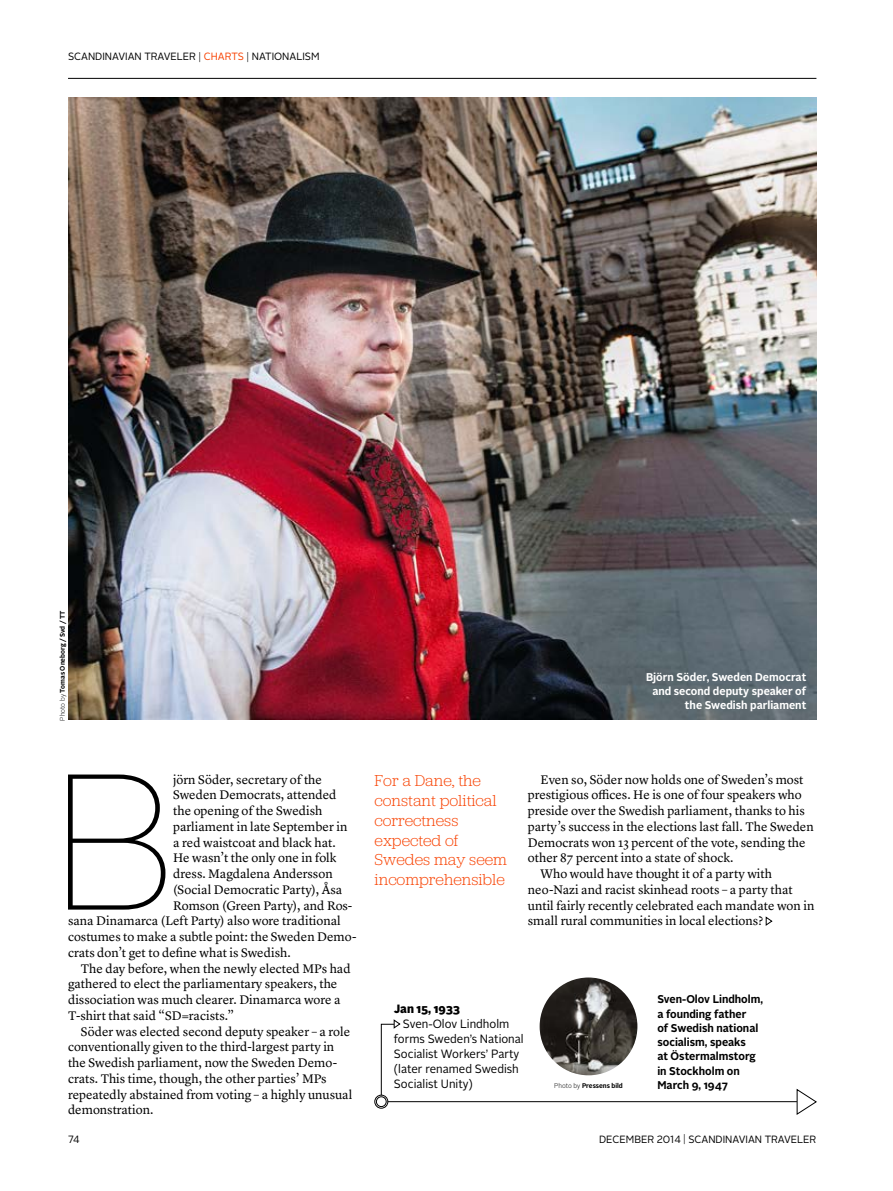
<style>
.page{position:relative;width:893px;height:1191px;background:#fff}
.page>*{position:absolute;margin:0;border:0;box-sizing:border-box;transform-origin:0 0}
.t1{font:100 192.9px "Alright Sans";color:#000}
.t2{font:300 16.5px/19.8px "Jubilat";color:#f84100}
.t3{font:12.9px "Lyon Text";color:#000}
.t4{font:12px/15px "Alright Sans";color:#000;scale:.95 1}
.t5{font:900 12px "Alright Sans";letter-spacing:-.005em;color:#000;scale:.95 1}
.t6{font:700 11.25px/14.2px "Alright Sans";color:#000;scale:.95 1}
.t7{font:700 11.25px/14.2px "Alright Sans";color:#fff;text-align:right;scale:.95 1}
.t8{font:10.5px "Alright Sans";color:#000;scale:.95 1}
.t9{font:700 6.75px "Alright Sans";color:#000;scale:.95 1}
.s1{font-weight:300}
.s2{color:#f84100}
</style>
<div class="page">
<hr style="left:68px;top:78px;width:748px;height:1px;background:#000">
<hr style="left:892px;top:0;width:1px;height:1191px;background:#000">
<svg style="left:766px;top:916px;width:6px;height:9px"></svg>
<hr style="left:381px;top:1101px;width:416px;height:1px;background:#000">
<div style="left:375px;top:1095px;width:13px;height:13px;border:1px solid #000;border-radius:50%"></div>
<div style="left:376px;top:1096px;width:10px;height:10px;border:1px solid #000;border-radius:50%"></div>
<svg style="left:381px;top:1019px;width:19px;height:83px"></svg>
<img style="left:68px;top:98px;width:749px;height:622px">
<img style="left:540px;top:977px;width:97px;height:98px;border-radius:49px">
<svg style="left:797px;top:1089px;width:20px;height:25px"></svg>
<p class="t8" style="left:68px;top:50px;width:266px">SCANDINAVIAN TRAVELER <span class="s1">|</span> <span class="s2">CHARTS</span> <span class="s1">|</span> NATIONALISM</p>
<p class="t9" style="left:58px;top:720px;width:117px;rotate:-90deg"><span class="s1">Photo by</span> Tomas Oneborg / Svd / TT</p>
<p class="t7" style="left:646px;top:670px;width:170px">Björn Söder, Sweden Democrat and second deputy speaker of the Swedish parliament</p>
<h1 class="t1" style="left:50px;top:711px;width:131px">B</h1>
<p class="t3" style="left:173px;top:769px;width:150px">jörn Söder, secretary of the</p>
<p class="t3" style="left:173px;top:785px;width:165px">Sweden Democrats, attended</p>
<p class="t3" style="left:173px;top:801px;width:151px">the opening of the Swedish</p>
<p class="t3" style="left:173px;top:816px;width:176px">parliament in late September in</p>
<p class="t3" style="left:173px;top:832px;width:164px">a red waistcoat and black hat.</p>
<p class="t3" style="left:173px;top:848px;width:165px">He wasn’t the only one in folk</p>
<p class="t3" style="left:173px;top:864px;width:161px">dress. Magdalena Andersson</p>
<p class="t3" style="left:173px;top:879px;width:171px">(Social Democratic Party), Åsa</p>
<p class="t3" style="left:173px;top:895px;width:181px">Romson (Green Party), and Ros-</p>
<p class="t3" style="left:68px;top:911px;width:274px">sana Dinamarca (Left Party) also wore traditional</p>
<p class="t3" style="left:68px;top:927px;width:290px">costumes to make a subtle point: the Sweden Demo-</p>
<p class="t3" style="left:68px;top:942px;width:224px">crats don’t get to define what is Swedish.</p>
<p class="t3" style="left:81px;top:958px;width:271px">The day before, when the newly elected MPs had</p>
<p class="t3" style="left:68px;top:974px;width:271px">gathered to elect the parliamentary speakers, the</p>
<p class="t3" style="left:68px;top:990px;width:274px">dissociation was much clearer. Dinamarca wore a</p>
<p class="t3" style="left:68px;top:1005px;width:167px">T-shirt that said “SD=racists.”</p>
<p class="t3" style="left:81px;top:1021px;width:271px">Söder was elected second deputy speaker – a role</p>
<p class="t3" style="left:68px;top:1037px;width:268px">conventionally given to the third-largest party in</p>
<p class="t3" style="left:68px;top:1053px;width:271px">the Swedish parliament, now the Sweden Demo-</p>
<p class="t3" style="left:68px;top:1068px;width:260px">crats. This time, though, the other parties’ MPs</p>
<p class="t3" style="left:68px;top:1084px;width:286px">repeatedly abstained from voting – a highly unusual</p>
<p class="t3" style="left:68px;top:1100px;width:87px">demonstration.</p>
<p class="t2" style="left:375px;top:770px;width:134px">For a Dane, the constant political correctness expected of<br>Swedes may seem incomprehensible</p>
<p class="t3" style="left:541px;top:769px;width:264px">Even so, Söder now holds one of Sweden’s most</p>
<p class="t3" style="left:528px;top:785px;width:275px">prestigious offices. He is one of four speakers who</p>
<p class="t3" style="left:528px;top:801px;width:278px">preside over the Swedish parliament, thanks to his</p>
<p class="t3" style="left:528px;top:816px;width:287px">party’s success in the elections last fall. The Sweden</p>
<p class="t3" style="left:528px;top:832px;width:279px">Democrats won 13 percent of the vote, sending the</p>
<p class="t3" style="left:528px;top:848px;width:207px">other 87 percent into a state of shock.</p>
<p class="t3" style="left:541px;top:864px;width:233px">Who would have thought it of a party with</p>
<p class="t3" style="left:528px;top:879px;width:266px">neo-Nazi and racist skinhead roots – a party that</p>
<p class="t3" style="left:528px;top:895px;width:288px">until fairly recently celebrated each mandate won in</p>
<p class="t3" style="left:528px;top:911px;width:237px">small rural communities in local elections?</p>
<p class="t5" style="left:394px;top:1000px;width:71px">Jan 15, 1933</p>
<p class="t4" style="left:394px;top:1016px;width:138px;text-indent:9px">Sven-Olov Lindholm forms Sweden’s National<br>Socialist Workers’ Party (later renamed Swedish<br>Socialist Unity)</p>
<p class="t9" style="left:554px;top:1081px;width:74px"><span class="s1">Photo by</span> Pressens bild</p>
<p class="t6" style="left:657px;top:992px;width:113px">Sven-Olov Lindholm, a founding father<br>of Swedish national socialism, speaks<br>at Östermalmstorg in Stockholm on<br>March 9, 1947</p>
<p class="t8" style="left:68px;top:1132px;width:14px">74</p>
<p class="t8" style="left:599px;top:1132px;width:230px">DECEMBER 2014 <span class="s1">|</span> SCANDINAVIAN TRAVELER</p>
</div>
